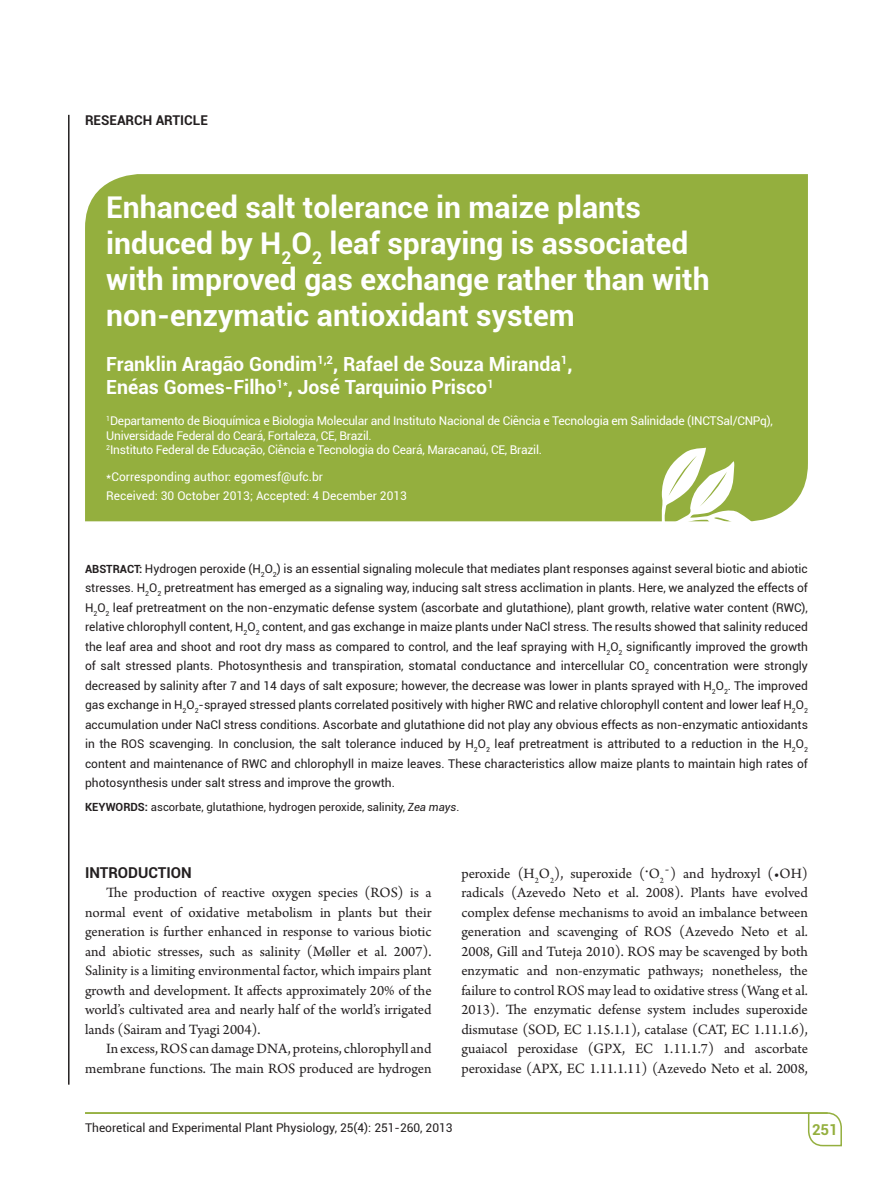
<style>
.page{position:relative;width:893px;height:1191px;background:#fff}
.page>*{position:absolute;margin:0;border:0;box-sizing:border-box;transform-origin:0 0}
.t1{font:700 30px/36px "Roboto";color:#fff}
.t2{font:700 19.5px/23.4px "Roboto";color:#fff}
.t3{font:15px/19.5px "Arno Pro";color:#231f20;text-align:justify}
.t4{font:700 15px "Roboto";color:#231f20}
.t5{font:700 15px "Roboto";color:#94af3e}
.t6{font:700 13.5px "Roboto";color:#231f20}
.t7{font:12px/19.5px "Roboto";color:#231f20;text-align:justify}
.t8{font:12px/14.4px "Roboto";letter-spacing:-.02em;color:#fff}
.t9{font:12px/18.6px "Roboto";color:#fff}
.t10{font:11.25px "Roboto";color:#231f20}
.s1{font-weight:700;font-size:11.25px}
.s2{font-weight:700}
.s3{font-style:italic}
</style>
<div class="page">
<svg style="left:807px;top:1112px;width:35px;height:35px"></svg>
<div style="left:85px;top:174px;width:723px;height:347px;background:#94af3e"></div>
<svg style="left:662px;top:448px;width:91px;height:74px"></svg>
<hr style="left:85px;top:1112px;width:723px;height:1px;background:#94af3e">
<hr style="left:68px;top:115px;width:2px;height:969px;background:#231f20">
<p class="t6" style="left:85px;top:111px;width:124px">RESEARCH ARTICLE</p>
<h1 class="t1" style="left:106px;top:188px;width:605px">Enhanced salt tolerance in maize plants induced by H<sub>2</sub>O<sub>2</sub> leaf spraying is associated with improved gas exchange rather than with non-enzymatic antioxidant system</h1>
<h2 class="t2" style="left:106px;top:351px;width:468px">Franklin Aragão Gondim<sup>1,2</sup>, Rafael de Souza Miranda<sup>1</sup>,<br>Enéas Gomes-Filho<sup>1*</sup>, José Tarquinio Prisco<sup>1</sup></h2>
<p class="t8" style="left:106px;top:413px;width:668px"><sup>1</sup>Departamento de Bioquímica e Biologia Molecular and Instituto Nacional de Ciência e Tecnologia em Salinidade (INCTSal/CNPq),<br>Universidade Federal do Ceará, Fortaleza, CE, Brazil.<br><sup>2</sup>Instituto Federal de Educação, Ciência e Tecnologia do Ceará, Maracanaú, CE, Brazil.</p>
<p class="t9" style="left:106px;top:467px;width:302px">*Corresponding author: egomesf@ufc.br<br>Received: 30 October 2013; Accepted: 4 December 2013</p>
<p class="t7" style="left:85px;top:558px;width:724px"><span class="s1">ABSTRACT:</span> Hydrogen peroxide (H<sub>2</sub>O<sub>2</sub>) is an essential signaling molecule that mediates plant responses against several biotic and abiotic stresses. H<sub>2</sub>O<sub>2</sub> pretreatment has emerged as a signaling way, inducing salt stress acclimation in plants. Here, we analyzed the effects of H<sub>2</sub>O<sub>2</sub> leaf pretreatment on the non-enzymatic defense system (ascorbate and glutathione), plant growth, relative water content (RWC), relative chlorophyll content, H<sub>2</sub>O<sub>2</sub> content, and gas exchange in maize plants under NaCl stress. The results showed that salinity reduced the leaf area and shoot and root dry mass as compared to control, and the leaf spraying with H<sub>2</sub>O<sub>2</sub> significantly improved the growth of salt stressed plants. Photosynthesis and transpiration, stomatal conductance and intercellular CO<sub>2</sub> concentration were strongly decreased by salinity after 7 and 14 days of salt exposure; however, the decrease was lower in plants sprayed with H<sub>2</sub>O<sub>2</sub>. The improved gas exchange in H<sub>2</sub>O<sub>2</sub>-sprayed stressed plants correlated positively with higher RWC and relative chlorophyll content and lower leaf H<sub>2</sub>O<sub>2 </sub>accumulation under NaCl stress conditions. Ascorbate and glutathione did not play any obvious effects as non-enzymatic antioxidants in the ROS scavenging. In conclusion, the salt tolerance induced by H<sub>2</sub>O<sub>2</sub> leaf pretreatment is attributed to a reduction in the H<sub>2</sub>O<sub>2 </sub>content and maintenance of RWC and chlorophyll in maize leaves. These characteristics allow maize plants to maintain high rates of photosynthesis under salt stress and improve the growth.</p>
<p class="t10" style="left:85px;top:799px;width:376px"><span class="s2">Keywords:</span> ascorbate, glutathione, hydrogen peroxide, salinity, <span class="s3">Zea mays</span>.</p>
<p class="t4" style="left:85px;top:862px;width:108px">INTRODUCTION</p>
<p class="t3" style="left:85px;top:883px;width:348px;text-indent:21px">The production of reactive oxygen species (ROS) is a normal event of oxidative metabolism in plants but their generation is further enhanced in response to various biotic and abiotic stresses, such as salinity (Møller et al. 2007).<br>Salinity is a limiting environmental factor, which impairs plant growth and development. It affects approximately 20% of the world’s cultivated area and nearly half of the world’s irrigated lands (Sairam and Tyagi 2004).</p>
<p class="t3" style="left:85px;top:1039px;width:348px;text-align:right">In excess, ROS can damage DNA, proteins, chlorophyll and membrane functions. The main ROS produced are hydrogen</p>
<p class="t3" style="left:461px;top:864px;width:348px">peroxide (H<sub>2</sub>O<sub>2</sub>), superoxide (<sup>•</sup>O<sub>2</sub>ˉ) and hydroxyl (•OH) radicals (Azevedo Neto et al. 2008). Plants have evolved complex defense mechanisms to avoid an imbalance between generation and scavenging of ROS (Azevedo Neto et al.<br>2008, Gill and Tuteja 2010). ROS may be scavenged by both enzymatic and non-enzymatic pathways; nonetheless, the failure to control ROS may lead to oxidative stress (Wang et al.<br>2013). The enzymatic defense system includes superoxide dismutase (SOD, EC 1.15.1.1), catalase (CAT, EC 1.11.1.6), guaiacol peroxidase (GPX, EC 1.11.1.7) and ascorbate peroxidase (APX, EC 1.11.1.11) (Azevedo Neto et al. 2008,</p>
<p class="t7" style="left:85px;top:1117px;width:369px">Theoretical and Experimental Plant Physiology, 25(4): 251-260, 2013</p>
<p class="t5" style="left:812px;top:1119px;width:27px">251</p>
</div>
